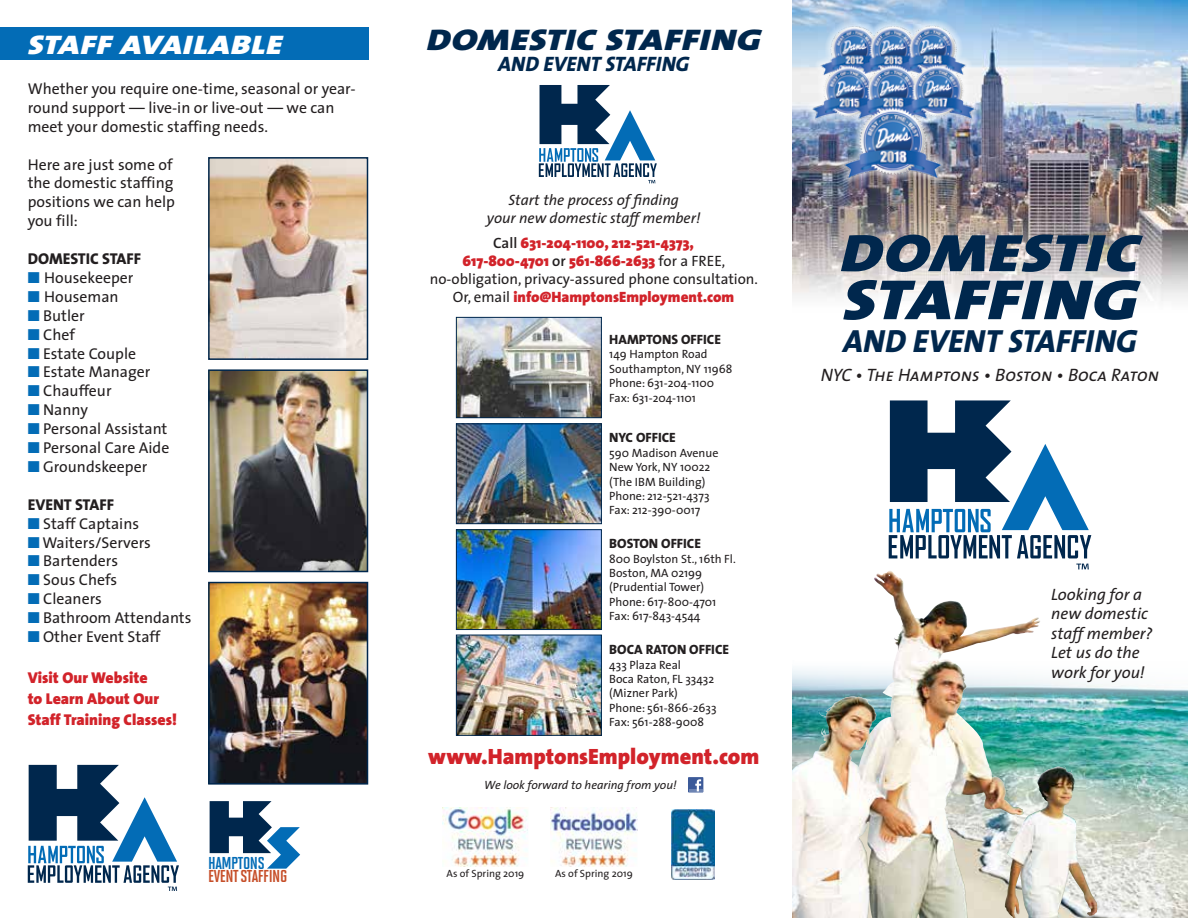
<style>
.page{position:relative;width:1188px;height:918px;background:#fff}
.page>*{position:absolute;margin:0;border:0;box-sizing:border-box;transform-origin:0 0}
.t1{font:italic 57px "The Sans Black Caps";letter-spacing:.02em;color:#00274d;scale:1.25 1}
.t2{font:italic 53.1px "The Sans Black Caps";letter-spacing:.02em;color:#00274d;scale:1.25 1}
.t3{font:italic 800 32.25px "The Sans";color:#00274d}
.t4{font:italic 30px "The Sans Black Caps";letter-spacing:.02em;color:#00274d;scale:1.25 1}
.t5{font:italic 27px "The Sans Black Caps";letter-spacing:.02em;color:#fff;scale:1.25 1}
.t6{font:900 22.35px "The Sans";color:#d2232a}
.t7{font:italic 800 21px "The Sans";color:#00274d}
.t8{font:italic 18px "The Sans Caps";color:#231f20}
.t9{font:17.25px "Solano Gothic MVB Std Bd Cap";letter-spacing:-.025em;color:#c64e28}
.t10{font:17.25px "Solano Gothic MVB Std Bd Cap";letter-spacing:-.025em;color:#036cb6}
.t11{font:italic 16.5px/19.5px "The Sans";color:#231f20}
.t12{font:15.75px/18.9px "The Sans";color:#231f20}
.t13{font:900 15.75px/21px "The Sans";color:#d2232a}
.t14{font:800 15.75px "The Sans";color:#231f20}
.t15{font:900 15px/18px "The Sans";color:#d2232a;text-align:center}
.t16{font:italic 15px/18px "The Sans";color:#231f20;text-align:center}
.t17{font:800 13.5px "The Sans";color:#231f20}
.t18{font:12px/14.4px "The Sans";color:#231f20}
.t19{font:italic 12px "The Sans";color:#231f20}
.t20{font:10.5px "The Sans";color:#231f20}
.s1{color:#036cb6}
.s2{font-weight:600;color:#231f20}
.s3{font-weight:400;color:#231f20}
</style>
<div class="page">
<img style="left:792px;top:658px;width:396px;height:260px">
<img style="left:792px;top:0;width:396px;height:301px">
<svg style="left:889px;top:400px;width:202px;height:158px"></svg>
<svg style="left:1076px;top:564px;width:13px;height:5px"></svg>
<svg style="left:28px;top:765px;width:151px;height:126px"></svg>
<svg style="left:539px;top:85px;width:118px;height:98px"></svg>
<div style="left:0;top:28px;width:368px;height:32px;background:#036cb6"></div>
<img style="left:211px;top:160px;width:154px;height:197px">
<div style="left:208px;top:157px;width:160px;height:203px;border:2px solid #00274d"></div>
<img style="left:211px;top:585px;width:154px;height:197px">
<div style="left:208px;top:582px;width:160px;height:203px;border:2px solid #00274d"></div>
<img style="left:211px;top:372px;width:154px;height:197px">
<div style="left:208px;top:369px;width:160px;height:203px;border:2px solid #00274d"></div>
<img style="left:874px;top:571px;width:29px;height:143px">
<img style="left:458px;top:319px;width:142px;height:97px">
<div style="left:456px;top:317px;width:146px;height:101px;border:1px solid #00274d"></div>
<img style="left:458px;top:425px;width:142px;height:97px">
<div style="left:456px;top:423px;width:146px;height:101px;border:1px solid #00274d"></div>
<img style="left:458px;top:531px;width:142px;height:97px">
<div style="left:456px;top:529px;width:146px;height:101px;border:1px solid #00274d"></div>
<img style="left:458px;top:637px;width:142px;height:97px">
<div style="left:456px;top:635px;width:146px;height:101px;border:1px solid #00274d"></div>
<img style="left:806px;top:19px;width:175px;height:165px">
<img style="left:811px;top:23px;width:165px;height:155px">
<div style="left:688px;top:777px;width:15px;height:15px;background:#3c5a99"></div>
<svg style="left:689px;top:779px;width:13px;height:12px"></svg>
<svg style="left:210px;top:801px;width:90px;height:68px"></svg>
<img style="left:442px;top:808px;width:86px;height:58px">
<img style="left:551px;top:808px;width:86px;height:58px">
<img style="left:671px;top:809px;width:44px;height:71px">
<h3 class="t5" style="left:28px;top:28px;width:205px">STAFF AVAILABLE</h3>
<p class="t12" style="left:28px;top:79px;width:329px">Whether you require one-time, seasonal or year&shy;round support — live-in or live-out — we can meet your domestic staffing needs.</p>
<p class="t12" style="left:28px;top:155px;width:149px">Here are just some of the domestic staffing positions we can help you fill:</p>
<p class="t14" style="left:28px;top:249px;width:115px">DOMESTIC STAFF</p>
<p class="t12" style="left:28px;top:268px;width:107px"><span class="s1">■</span> Housekeeper</p>
<p class="t12" style="left:28px;top:287px;width:92px"><span class="s1">■</span> Houseman</p>
<p class="t12" style="left:28px;top:306px;width:58px"><span class="s1">■</span> Butler</p>
<p class="t12" style="left:28px;top:325px;width:49px"><span class="s1">■</span> Chef</p>
<p class="t12" style="left:28px;top:344px;width:110px"><span class="s1">■</span> Estate Couple</p>
<p class="t12" style="left:28px;top:363px;width:124px"><span class="s1">■</span> Estate Manager</p>
<p class="t12" style="left:28px;top:382px;width:85px"><span class="s1">■</span> Chauffeur</p>
<p class="t12" style="left:28px;top:401px;width:62px"><span class="s1">■</span> Nanny</p>
<p class="t12" style="left:28px;top:419px;width:141px"><span class="s1">■</span> Personal Assistant</p>
<p class="t12" style="left:28px;top:438px;width:143px"><span class="s1">■</span> Personal Care Aide</p>
<p class="t12" style="left:28px;top:457px;width:121px"><span class="s1">■</span> Groundskeeper</p>
<p class="t14" style="left:28px;top:494px;width:88px">EVENT STAFF</p>
<p class="t12" style="left:28px;top:514px;width:113px"><span class="s1">■</span> Staff Captains</p>
<p class="t12" style="left:28px;top:533px;width:125px"><span class="s1">■</span> Waiters/Servers</p>
<p class="t12" style="left:28px;top:552px;width:92px"><span class="s1">■</span> Bartenders</p>
<p class="t12" style="left:28px;top:571px;width:91px"><span class="s1">■</span> Sous Chefs</p>
<p class="t12" style="left:28px;top:590px;width:76px"><span class="s1">■</span> Cleaners</p>
<p class="t12" style="left:28px;top:608px;width:165px"><span class="s1">■</span> Bathroom Attendants</p>
<p class="t12" style="left:28px;top:627px;width:134px"><span class="s1">■</span> Other Event Staff</p>
<p class="t13" style="left:28px;top:668px;width:151px">Visit Our Website<br>to Learn About Our<br>Staff Training Classes!</p>
<h3 class="t4" style="left:427px;top:20px;width:269px">DOMESTIC STAFFING</h3>
<h3 class="t7" style="left:498px;top:50px;width:193px">AND EVENT STAFFING</h3>
<p class="t16" style="left:487px;top:191px;width:215px">Start the process of finding<br>your new domestic staff member!</p>
<p class="t15" style="left:430px;top:234px;width:330px"><span class="s2">Call</span> 631-204-1100, 212-521-4373,<br>617-800-4701 <span class="s2">or</span> 561-866-2633 <span class="s3">for a FREE, no-obligation, privacy-assured phone consultation.<br>Or, email</span> info@HamptonsEmployment.com</p>
<p class="t17" style="left:609px;top:331px;width:113px">HAMPTONS OFFICE</p>
<p class="t18" style="left:609px;top:347px;width:125px">149 Hampton Road<br>Southampton, NY 11968<br>Phone: 631-204-1100<br>Fax: 631-204-1101</p>
<p class="t17" style="left:609px;top:429px;width:68px">NYC OFFICE</p>
<p class="t18" style="left:609px;top:446px;width:111px">590 Madison Avenue<br>New York, NY 10022 (The IBM Building)<br>Phone: 212-521-4373<br>Fax: 212-390-0017</p>
<p class="t17" style="left:609px;top:535px;width:93px">BOSTON OFFICE</p>
<p class="t18" style="left:609px;top:551px;width:128px">800 Boylston St., 16th Fl.<br>Boston, MA 02199 (Prudential Tower)<br>Phone: 617-800-4701<br>Fax: 617-843-4544</p>
<p class="t17" style="left:609px;top:641px;width:121px">BOCA RATON OFFICE</p>
<p class="t18" style="left:609px;top:657px;width:109px">433 Plaza Real<br>Boca Raton, FL 33432 (Mizner Park)<br>Phone: 561-866-2633<br>Fax: 561-288-9008</p>
<h3 class="t6" style="left:428px;top:742px;width:333px">www.HamptonsEmployment.com</h3>
<p class="t19" style="left:484px;top:777px;width:194px">We look forward to hearing from you!</p>
<p class="t10" style="left:208px;top:853px;width:58px">HAMPTONS</p>
<p class="t9" style="left:208px;top:867px;width:81px">EVENT STAFFING</p>
<p class="t20" style="left:447px;top:867px;width:79px">As of Spring 2019</p>
<p class="t20" style="left:555px;top:867px;width:79px">As of Spring 2019</p>
<h2 class="t2" style="left:840px;top:219px;width:241px">DOMESTIC</h2>
<h1 class="t1" style="left:842px;top:263px;width:238px">STAFFING</h1>
<h3 class="t3" style="left:843px;top:321px;width:295px">AND EVENT STAFFING</h3>
<p class="t8" style="left:821px;top:363px;width:340px">NYC • The Hamptons • Boston • Boca Raton</p>
<p class="t11" style="left:1051px;top:584px;width:103px">Looking for a new domestic staff member?<br>Let us do the work for you!</p>
</div>
